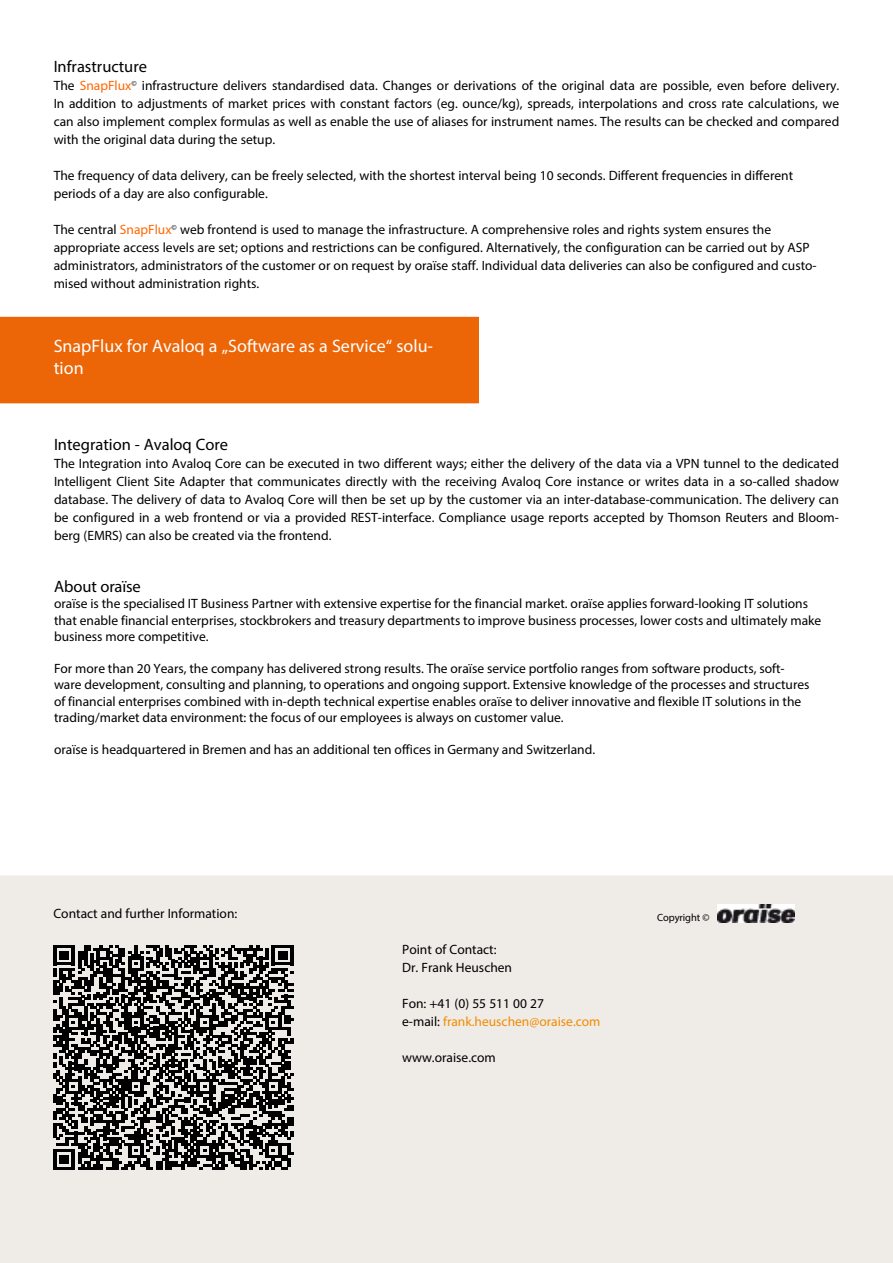
<style>
.page{position:relative;width:893px;height:1263px;background:#fff}
.page>*{position:absolute;margin:0;border:0;box-sizing:border-box;transform-origin:0 0}
.t1{font:18px/21.6px "Myriad Pro";color:#fff}
.t2{font:16.5px "Myriad Pro";color:#000}
.t3{font:13.5px/18px "Myriad Pro";color:#000}
.t4{font:10.5px "Myriad Pro";letter-spacing:-.01em;color:#000}
.s1{color:#f60}
.s2{color:#f28c00}
</style>
<div class="page">
<div style="left:0;top:875px;width:893px;height:388px;background:#efebe7"></div>
<div style="left:0;top:317px;width:479px;height:86px;background:#ec6608"></div>
<svg style="left:53px;top:945px;width:241px;height:224px;background:#62605e"></svg>
<img style="left:717px;top:904px;width:77px;height:19px">
<p class="t2" style="left:54px;top:56px;width:95px">Infrastructure</p>
<p class="t3" style="left:54px;top:76px;width:787px;text-align:justify">The <span class="s1">SnapFlux</span><sup>©</sup> infrastructure delivers standardised data. Changes or derivations of the original data are possible, even before delivery.<br>In addition to adjustments of market prices with constant factors (eg. ounce/kg), spreads, interpolations and cross rate calculations, we can also implement complex formulas as well as enable the use of aliases for instrument names. The results can be checked and compared with the original data during the setup.</p>
<p class="t3" style="left:54px;top:166px;width:741px">The frequency of data delivery, can be freely selected, with the shortest interval being 10 seconds. Different frequencies in different periods of a day are also configurable.</p>
<p class="t3" style="left:54px;top:220px;width:764px">The central <span class="s1">SnapFlux</span><sup>©</sup> web frontend is used to manage the infrastructure. A comprehensive roles and rights system ensures the appropriate access levels are set; options and restrictions can be configured. Alternatively, the configuration can be carried out by ASP administrators, administrators of the customer or on request by oraïse staff. Individual data deliveries can also be configured and custo&shy;mised without administration rights.</p>
<h1 class="t1" style="left:54px;top:335px;width:381px">SnapFlux for Avaloq a „Software as a Service“ solu&shy;tion</h1>
<p class="t2" style="left:54px;top:434px;width:176px">Integration - Avaloq Core</p>
<p class="t3" style="left:54px;top:454px;width:786px;text-align:justify">The Integration into Avaloq Core can be executed in two different ways; either the delivery of the data via a VPN tunnel to the dedicated Intelligent Client Site Adapter that communicates directly with the receiving Avaloq Core instance or writes data in a so-called shadow database. The delivery of data to Avaloq Core will then be set up by the customer via an inter-database-communication. The delivery can be configured in a web frontend or via a provided REST-interface. Compliance usage reports accepted by Thomson Reuters and Bloom&shy;berg (EMRS) can also be created via the frontend.</p>
<p class="t2" style="left:54px;top:576px;width:88px">About oraïse</p>
<p class="t3" style="left:54px;top:596px;width:769px;line-height:16.2px">oraïse is the specialised IT Business Partner with extensive expertise for the financial market. oraïse applies forward-looking IT solutions that enable financial enterprises, stockbrokers and treasury departments to improve business processes, lower costs and ultimately make business more competitive.</p>
<p class="t3" style="left:54px;top:660px;width:757px;line-height:16.2px">For more than 20 Years, the company has delivered strong results. The oraïse service portfolio ranges from software products, soft&shy;ware development, consulting and planning, to operations and ongoing support. Extensive knowledge of the processes and structures of financial enterprises combined with in-depth technical expertise enables oraïse to deliver innovative and flexible IT solutions in the trading/market data environment: the focus of our employees is always on customer value.</p>
<p class="t3" style="left:54px;top:740px;width:543px">oraïse is headquartered in Bremen and has an additional ten offices in Germany and Switzerland.</p>
<p class="t3" style="left:53px;top:904px;width:185px">Contact and further Information:</p>
<p class="t3" style="left:402px;top:940px;width:111px">Point of Contact:<br>Dr. Frank Heuschen</p>
<p class="t3" style="left:402px;top:994px;width:200px">Fon: +41 (0) 55 511 00 27<br>e-mail: <span class="s2">frank.heuschen@oraise.com</span></p>
<p class="t3" style="left:402px;top:1048px;width:95px">www.oraise.com</p>
<p class="t4" style="left:657px;top:911px;width:54px">Copyright ©</p>
</div>
